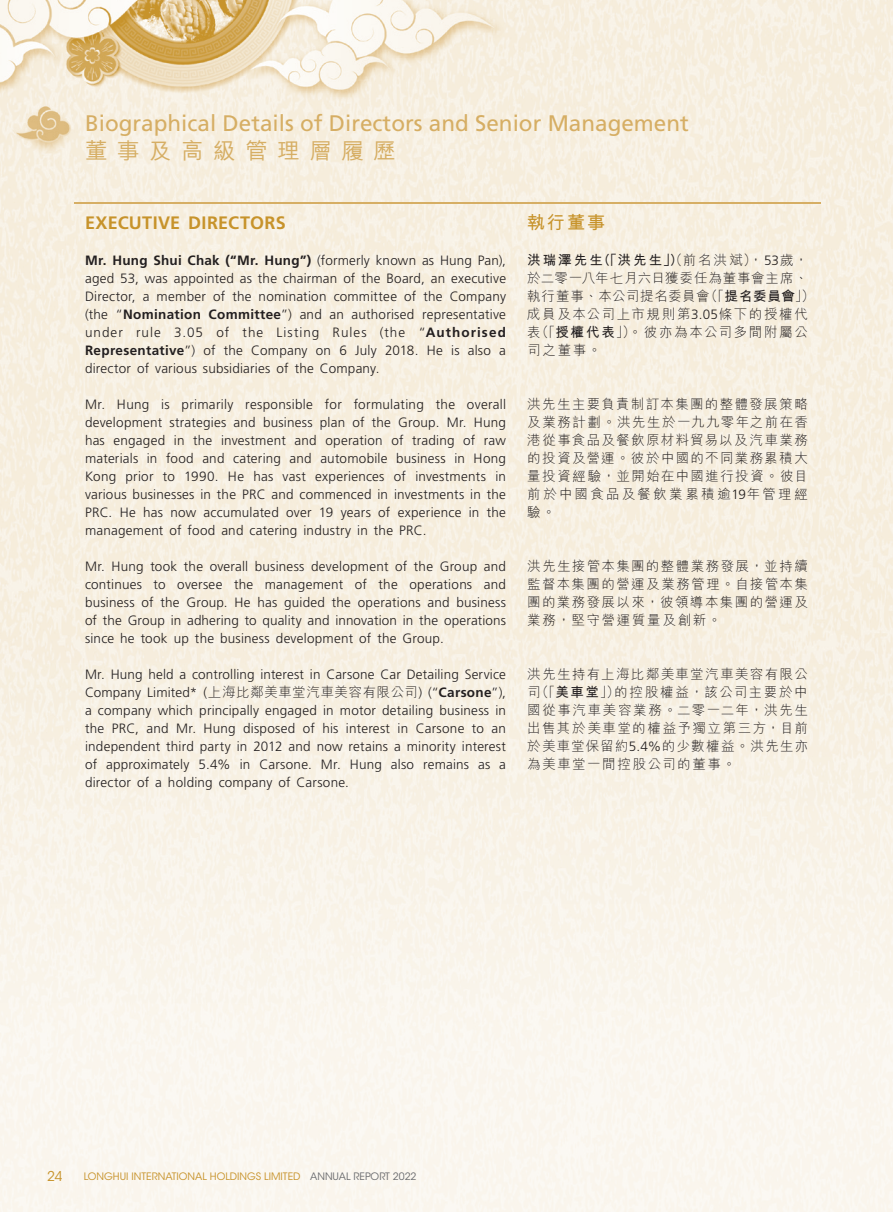
<style>
.page{position:relative;width:893px;height:1212px;background:#fff}
.page>*{position:absolute;margin:0;border:0;box-sizing:border-box;transform-origin:0 0}
.t1{font:22.5px "Frutiger LT Std";color:#d6ae64}
.t2{font:500 22.5px "M Hei HK";letter-spacing:.425em;color:#d6ae64}
._03_H1{font:700 18px "Frutiger LT Std";letter-spacing:.015em;color:#c7932b}
._03_H1-2{font:700 18px "M Hei HK";color:#c7932b}
._11_P0{font:300 13.5px/18px "Frutiger LT Std";letter-spacing:.015em;color:#231f20;text-align:justify}
._11_P0-2{font:300 13.5px/18px "M Hei HK";letter-spacing:.105em;color:#231f20;text-align:justify}
._11_P0-3{font:300 13.5px/18px "M Hei HK";letter-spacing:.08em;color:#231f20}
.t3{font:13.5px "ITC Avant Garde Std";color:#c7932b}
.t4{font:10.2px "ITC Avant Garde Std";color:#c7932b}
.s1{font-weight:700}
.s2{font-family:"M Hei HK"}
.s3{font-family:"Frutiger LT Std"}
.s4{color:#6c6d70}
</style>
<div class="page">
<img style="left:0;top:0;width:892px;height:1212px">
<hr style="left:74px;top:202px;width:747px;height:1px;background:#d6ae64">
<h1 class="t1" style="left:85px;top:110px;width:605px">Biographical Details of Directors and Senior Management</h1>
<h1 class="t2" style="left:85px;top:135px;width:313px">董事及高級管理層履歷</h1>
<p class="_03_H1" style="left:85px;top:212px;width:202px">EXECUTIVE DIRECTORS</p>
<p class="_11_P0" style="left:85px;top:251px;width:423px"><span class="s1">Mr. Hung Shui Chak (“Mr. Hung”)</span> (formerly known as Hung Pan), aged 53, was appointed as the chairman of the Board, an executive Director, a member of the nomination committee of the Company (the “<span class="s1">Nomination Committee</span>”) and an authorised representative under rule 3.05 of the Listing Rules (the “<span class="s1">Authorised Representative</span>”) of the Company on 6 July 2018. He is also a director of various subsidiaries of the Company.</p>
<p class="_11_P0" style="left:85px;top:395px;width:422px">Mr. Hung is primarily responsible for formulating the overall development strategies and business plan of the Group. Mr. Hung has engaged in the investment and operation of trading of raw materials in food and catering and automobile business in Hong Kong prior to 1990. He has vast experiences of investments in various businesses in the PRC and commenced in investments in the PRC. He has now accumulated over 19 years of experience in the management of food and catering industry in the PRC.</p>
<p class="_11_P0" style="left:85px;top:557px;width:423px">Mr. Hung took the overall business development of the Group and continues to oversee the management of the operations and business of the Group. He has guided the operations and business of the Group in adhering to quality and innovation in the operations since he took up the business development of the Group.</p>
<p class="_11_P0" style="left:85px;top:665px;width:423px">Mr. Hung held a controlling interest in Carsone Car Detailing Service Company Limited* (<span class="s2">上海比鄰美車堂汽車美容有限公司</span>) (“<span class="s1">Carsone</span>”), a company which principally engaged in motor detailing business in the PRC, and Mr. Hung disposed of his interest in Carsone to an independent third party in 2012 and now retains a minority interest of approximately 5.4% in Carsone. Mr. Hung also remains as a director of a holding company of Carsone.</p>
<p class="_03_H1-2" style="left:527px;top:209px;width:79px">執行董事</p>
<p class="_11_P0-3" style="left:527px;top:250px;width:289px"><span class="s1">洪瑞澤先生（「洪先生」）</span>（前名洪斌），<span class="s3">53</span>歲，於二零一八年七月六日獲委任為董事會主席、執行董事、本公司提名委員會（「<span class="s1">提名委員會</span>」）成員及本公司上市規則第<span class="s3">3.05</span>條下的授權代表（「<span class="s1">授權代表</span>」）。彼亦為本公司多間附屬公司之董事。</p>
<p class="_11_P0-2" style="left:527px;top:394px;width:282px">洪先生主要負責制訂本集團的整體發展策略及業務計劃。洪先生於一九九零年之前在香港從事食品及餐飲原材料貿易以及汽車業務的投資及營運。彼於中國的不同業務累積大量投資經驗，並開始在中國進行投資。彼目前於中國食品及餐飲業累積逾<span class="s3">19</span>年管理經驗。</p>
<p class="_11_P0-2" style="left:527px;top:556px;width:282px">洪先生接管本集團的整體業務發展，並持續監督本集團的營運及業務管理。自接管本集團的業務發展以來，彼領導本集團的營運及業務，堅守營運質量及創新。</p>
<p class="_11_P0-2" style="left:527px;top:664px;width:282px">洪先生持有上海比鄰美車堂汽車美容有限公司（「<span class="s1">美車堂</span>」）的控股權益，該公司主要於中國從事汽車美容業務。二零一二年，洪先生出售其於美車堂的權益予獨立第三方，目前於美車堂保留約<span class="s3">5.4%</span>的少數權益。洪先生亦為美車堂一間控股公司的董事。</p>
<p class="t3" style="left:47px;top:1168px;width:17px">24</p>
<p class="t4" style="left:84px;top:1170px;width:334px">LONGHUI INTERNATIONAL HOLDINGS LIMITED <span class="s4">ANNUAL REPORT 2022</span></p>
</div>
